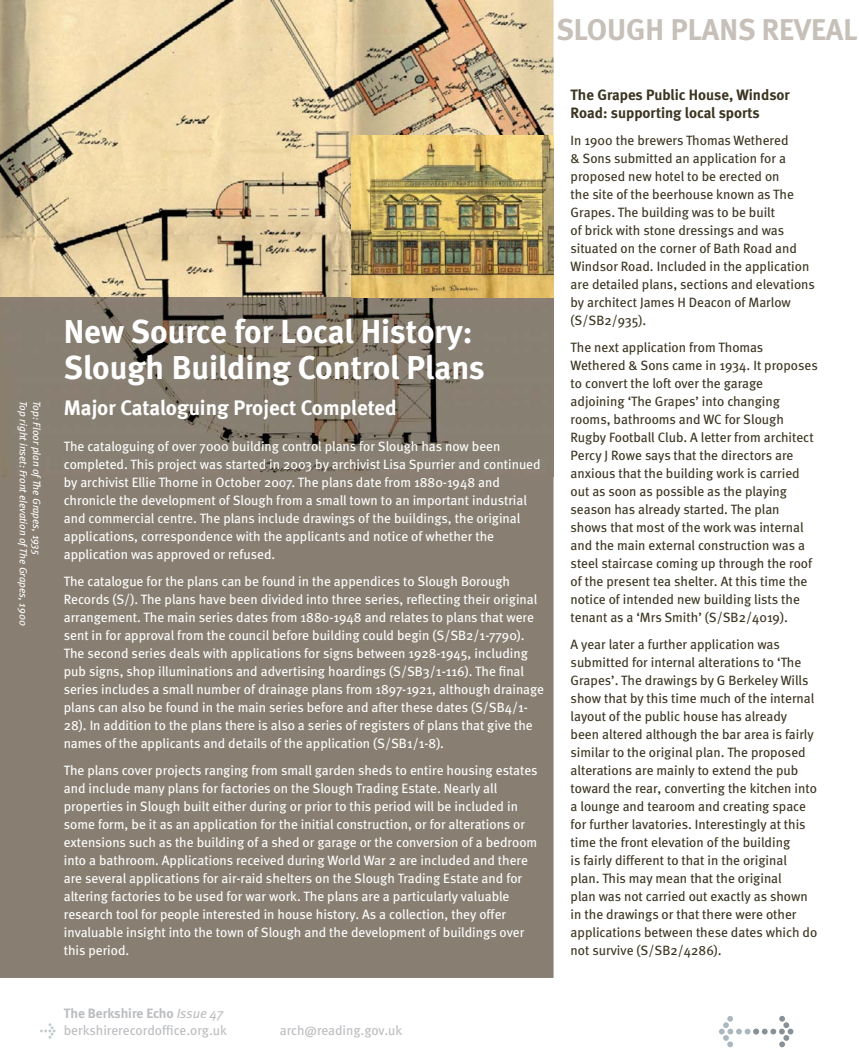
<style>
.page{position:relative;width:859px;height:1063px;background:#fff}
.page>*{position:absolute;margin:0;border:0;box-sizing:border-box;transform-origin:0 0}
.t1{font:700 33px/36px "Meta";color:#fff}
.t2{font:700 30px "Meta";color:#c6c0b9}
.t3{font:700 21px "Meta";color:#fff}
.t4{font:700 15px/18px "Meta";color:#3c3522}
.t5{font:13.5px/18px "Meta";color:#fff}
.t6{font:13.5px/18px "Meta";color:#3c3522}
.t7{font:13.5px/16.5px "Meta";color:#bbbdc0}
.t8{font:italic 10.5px "Meta";color:#fff}
.s1{font-weight:700}
.s2{font-style:italic}
</style>
<div class="page">
<img style="left:0;top:0;width:554px;height:297px">
<div style="left:0;top:476px;width:554px;height:502px;background:#887f72"></div>
<img style="left:0;top:297px;width:554px;height:179px">
<img style="left:351px;top:135px;width:203px;height:162px">
<svg style="left:719px;top:1016px;width:74px;height:31px"></svg>
<svg style="left:40px;top:1023px;width:16px;height:16px"></svg>
<p class="t8" style="left:27px;top:401px;width:226px;rotate:90deg">Top right inset: Front elevation of The Grapes, 1900</p>
<p class="t8" style="left:41px;top:401px;width:156px;rotate:90deg">Top: Floor plan of The Grapes, 1935</p>
<h2 class="t2" style="left:556px;top:18px;width:302px">SLOUGH PLANS REVEAL</h2>
<h1 class="t1" style="left:64px;top:317px;width:423px">New Source for Local History:<br>Slough Building Control Plans</h1>
<h3 class="t3" style="left:64px;top:399px;width:334px">Major Cataloguing Project Completed</h3>
<p class="t5" style="left:64px;top:439px;width:478px">The cataloguing of over 7000 building control plans for Slough has now been completed. This project was started in 2003 by archivist Lisa Spurrier and continued by archivist Ellie Thorne in October 2007. The plans date from 1880-1948 and chronicle the development of Slough from a small town to an important industrial and commercial centre. The plans include drawings of the buildings, the original applications, correspondence with the applicants and notice of whether the application was approved or refused.</p>
<p class="t5" style="left:64px;top:574px;width:482px">The catalogue for the plans can be found in the appendices to Slough Borough Records (S/). The plans have been divided into three series, reflecting their original arrangement. The main series dates from 1880-1948 and relates to plans that were sent in for approval from the council before building could begin (S/SB2/1-7790).<br>The second series deals with applications for signs between 1928-1945, including pub signs, shop illuminations and advertising hoardings (S/SB3/1-116). The final series includes a small number of drainage plans from 1897-1921, although drainage plans can also be found in the main series before and after these dates (S/SB4/1- 28). In addition to the plans there is also a series of registers of plans that give the names of the applicants and details of the application (S/SB1/1-8).</p>
<p class="t5" style="left:64px;top:763px;width:475px">The plans cover projects ranging from small garden sheds to entire housing estates and include many plans for factories on the Slough Trading Estate. Nearly all properties in Slough built either during or prior to this period will be included in some form, be it as an application for the initial construction, or for alterations or extensions such as the building of a shed or garage or the conversion of a bedroom into a bathroom. Applications received during World War 2 are included and there are several applications for air-raid shelters on the Slough Trading Estate and for altering factories to be used for war work. The plans are a particularly valuable research tool for people interested in house history. As a collection, they offer invaluable insight into the town of Slough and the development of buildings over this period.</p>
<p class="t4" style="left:571px;top:87px;width:221px">The Grapes Public House, Windsor<br>Road: supporting local sports</p>
<p class="t6" style="left:571px;top:133px;width:246px">In 1900 the brewers Thomas Wethered<br>&amp; Sons submitted an application for a proposed new hotel to be erected on<br>the site of the beerhouse known as The Grapes. The building was to be built<br>of brick with stone dressings and was situated on the corner of Bath Road and Windsor Road. Included in the application are detailed plans, sections and elevations by architect James H Deacon of Marlow (S/SB2/935).</p>
<p class="t6" style="left:571px;top:340px;width:249px">The next application from Thomas Wethered &amp; Sons came in 1934. It proposes to convert the loft over the garage adjoining ‘The Grapes’ into changing rooms, bathrooms and WC for Slough Rugby Football Club. A letter from architect Percy J Rowe says that the directors are anxious that the building work is carried out as soon as possible as the playing season has already started. The plan shows that most of the work was internal and the main external construction was a steel staircase coming up through the roof of the present tea shelter. At this time the notice of intended new building lists the tenant as a ‘Mrs Smith’ (S/SB2/4019).</p>
<p class="t6" style="left:571px;top:637px;width:248px">A year later a further application was submitted for internal alterations to ‘The Grapes’. The drawings by G Berkeley Wills show that by this time much of the internal layout of the public house has already been altered although the bar area is fairly similar to the original plan. The proposed alterations are mainly to extend the pub toward the rear, converting the kitchen into a lounge and tearoom and creating space for further lavatories. Interestingly at this time the front elevation of the building<br>is fairly different to that in the original plan. This may mean that the original<br>plan was not carried out exactly as shown in the drawings or that there were other applications between these dates which do not survive (S/SB2/4286).</p>
<p class="t7" style="left:64px;top:1007px;width:165px"><span class="s1">The Berkshire Echo</span> <span class="s2">Issue 47 </span>berkshirerecordoffice.org.uk</p>
<p class="t7" style="left:280px;top:1023px;width:124px">arch@reading.gov.uk</p>
</div>
